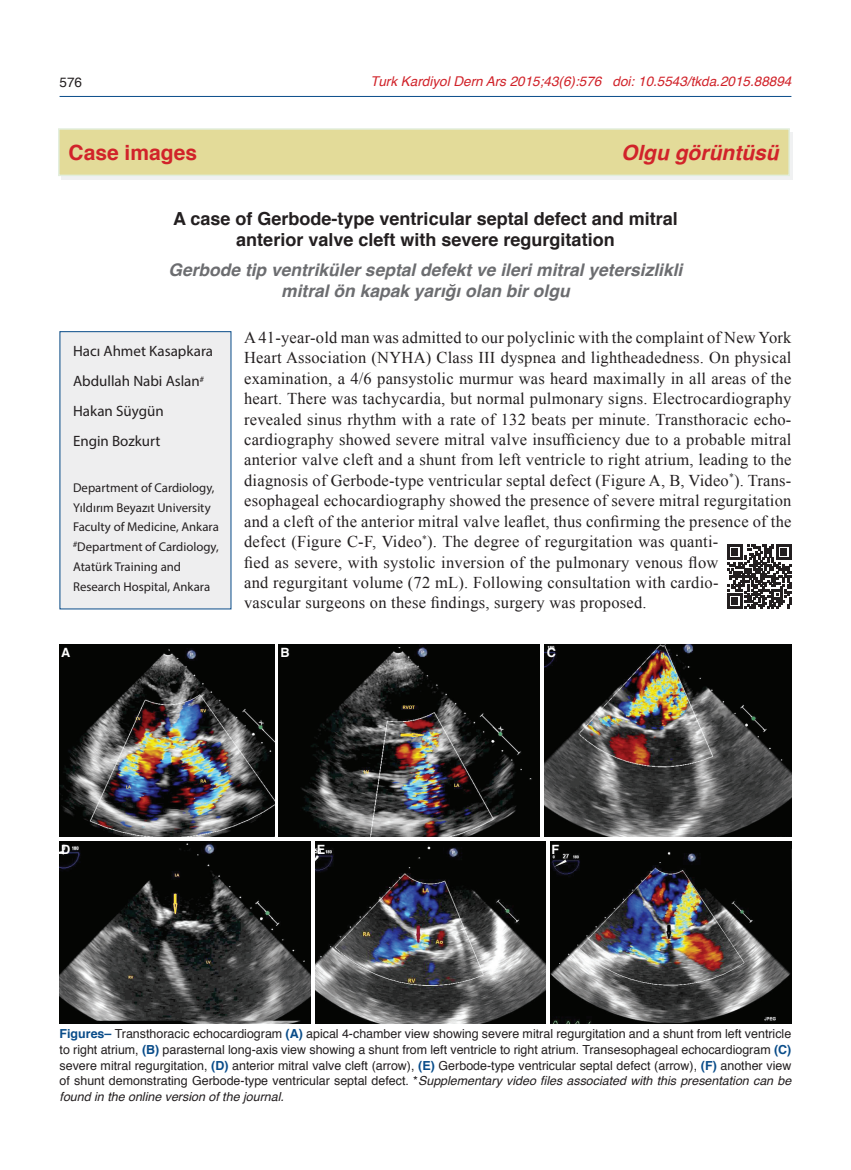
<style>
.page{position:relative;width:851px;height:1170px;background:#fff}
.page>*{position:absolute;margin:0;border:0;box-sizing:border-box;transform-origin:0 0}
.t1{font:italic 700 21px "Helvetica";color:#d1232a}
.t2{font:700 21px "Helvetica";color:#d1232a}
.t3{font:700 18px/21.6px "Helvetica";color:#231f20;text-align:center}
.t4{font:italic 700 17.4px/20.9px "Helvetica";color:#6c6d70;text-align:center}
.t5{font:16.5px/20.4px "Times New Roman";letter-spacing:.015em;color:#231f20}
.t6{font:15px/30.2px "Myriad Pro";color:#231f20}
.t7{font:italic 13.5px "Helvetica";color:#d1232a}
.t8{font:13.5px "Helvetica";color:#231f20}
.t9{font:12.75px/19.8px "Myriad Pro";color:#231f20}
.t10{font:700 12.75px "Helvetica";color:#fff}
.t11{font:12.45px/15.6px "Helvetica";color:#231f20;text-align:justify}
.s1{font-weight:700;color:#094c89}
.s2{font-style:italic}
</style>
<div class="page">
<div style="left:60px;top:331px;width:171px;height:278px;background:#eeeeef"></div>
<hr style="left:60px;top:96px;width:731px;height:1px;background:#094c89">
<svg style="left:727px;top:544px;width:64px;height:65px"></svg>
<img style="left:60px;top:644px;width:214px;height:192px">
<img style="left:278px;top:644px;width:261px;height:192px">
<img style="left:544px;top:644px;width:247px;height:192px">
<img style="left:60px;top:841px;width:251px;height:181px">
<img style="left:315px;top:841px;width:230px;height:181px">
<img style="left:550px;top:841px;width:241px;height:181px">
<div style="left:61px;top:132px;width:731px;height:48px;background:#f0f1f2"></div>
<div style="left:58px;top:128px;width:731px;height:48px;background:#e3db99;border:2px solid #e2eedc"></div>
<p class="t8" style="left:60px;top:71px;width:24px">576</p>
<p class="t7" style="left:370px;top:71px;width:422px">Turk Kardiyol Dern Ars 2015;43(6):576 doi: 10.5543/tkda.2015.88894</p>
<p class="t2" style="left:69px;top:135px;width:130px">Case images</p>
<p class="t1" style="left:621px;top:135px;width:159px">Olgu görüntüsü</p>
<p class="t3" style="left:173px;top:208px;width:506px">A case of Gerbode-type ventricular septal defect and mitral anterior valve cleft with severe regurgitation</p>
<p class="t4" style="left:168px;top:259px;width:515px">Gerbode tip ventriküler septal defekt ve ileri mitral yetersizlikli mitral ön kapak yarığı olan bir olgu</p>
<p class="t6" style="left:73px;top:336px;width:141px">Hacı Ahmet Kasapkara<br>Abdullah Nabi Aslan<sup>#<br></sup>Hakan Süygün<br>Engin Bozkurt</p>
<p class="t9" style="left:73px;top:477px;width:147px">Department of Cardiology,<br>Yıldırım Beyazıt University<br>Faculty of Medicine, Ankara <sup>#</sup>Department of Cardiology,<br>Atatürk Training and<br>Research Hospital, Ankara</p>
<p class="t10" style="left:61px;top:642px;width:11px">A</p>
<p class="t5" style="left:244px;top:327px;width:549px">A 41-year-old man was admitted to our polyclinic with the complaint of New York Heart Association (NYHA) Class III dyspnea and lightheadedness. On physical examination, a 4/6 pansystolic murmur was heard maximally in all areas of the heart. There was tachycardia, but normal pulmonary signs. Electrocardiography revealed sinus rhythm with a rate of 132 beats per minute. Transthoracic echo&shy;cardiography showed severe mitral valve insufficiency due to a probable mitral anterior valve cleft and a shunt from left ventricle to right atrium, leading to the diagnosis of Gerbode-type ventricular septal defect (Figure A, B, Video<sup>*</sup>). Trans&shy;esophageal echocardiography showed the presence of severe mitral regurgitation and a cleft of the anterior mitral valve leaflet, thus confirming the presence of the defect (Figure C-F, Video<sup>*</sup>). The degree of regurgitation was quanti-<br>fied as severe, with systolic inversion of the pulmonary venous flow<br>and regurgitant volume (72 mL). Following consultation with cardio-<br>vascular surgeons on these findings, surgery was proposed.</p>
<p class="t10" style="left:280px;top:642px;width:11px">B</p>
<p class="t10" style="left:546px;top:642px;width:11px">C</p>
<p class="t10" style="left:61px;top:838px;width:11px">D</p>
<p class="t10" style="left:317px;top:838px;width:10px">E</p>
<p class="t10" style="left:551px;top:838px;width:9px">F</p>
<p class="t11" style="left:60px;top:1026px;width:733px"><span class="s1">Figures–</span> Transthoracic echocardiogram <span class="s1">(A)</span> apical 4-chamber view showing severe mitral regurgitation and a shunt from left ventricle to right atrium, <span class="s1">(B)</span> parasternal long-axis view showing a shunt from left ventricle to right atrium. Transesophageal echocardiogram <span class="s1">(C) </span>severe mitral regurgitation, <span class="s1">(D)</span> anterior mitral valve cleft (arrow), <span class="s1">(E)</span> Gerbode-type ventricular septal defect (arrow), <span class="s1">(F)</span> another view of shunt demonstrating Gerbode-type ventricular septal defect. *<span class="s2">Supplementary video files associated with this presentation can be found in the online version of the journal.</span></p>
</div>
